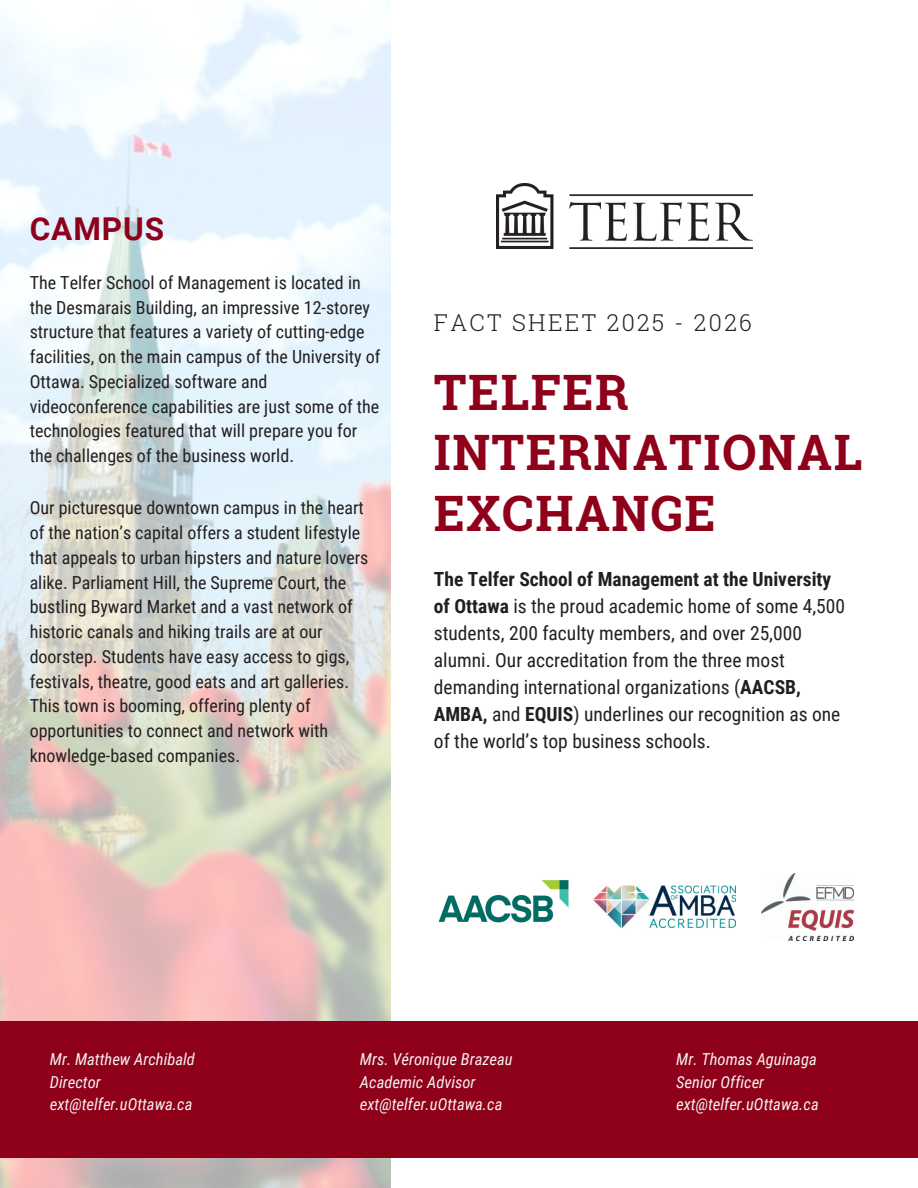
<style>
.page{position:relative;width:918px;height:1188px;background:#fff}
.page>*{position:absolute;margin:0;border:0;box-sizing:border-box;transform-origin:0 0}
.t1{font:700 48.9px/60.8px "Roboto Slab";letter-spacing:.03em;color:#8f001a}
.t2{font:700 31.5px "Roboto";letter-spacing:.03em;color:#8f001a}
.t3{font:300 23.25px "Roboto Slab";letter-spacing:.1em;color:#231f20}
.t4{font:19.5px/27px "Roboto Condensed";color:#231f20}
.t5{font:18px/24.8px "Roboto Condensed";color:#231f20}
.t6{font:italic 16.5px "Roboto Condensed";color:#f4f2ef}
.s1{font-weight:700}
</style>
<div class="page">
<img style="left:0;top:2px;width:390px;height:1186px">
<div style="left:0;top:1021px;width:918px;height:137px;background:#8f001a"></div>
<img style="left:496px;top:183px;width:257px;height:66px">
<img style="left:761px;top:874px;width:92px;height:66px">
<img style="left:438px;top:880px;width:131px;height:43px">
<img style="left:593px;top:886px;width:142px;height:42px">
<h4 class="t2" style="left:30px;top:211px;width:136px">CAMPUS</h4>
<h4 class="t5" style="left:30px;top:270px;width:352px">The Telfer School of Management is located in the Desmarais Building, an impressive 12-storey structure that features a variety of cutting-edge facilities, on the main campus of the University of Ottawa. Specialized software and videoconference capabilities are just some of the technologies featured that will prepare you for the challenges of the business world.</h4>
<p class="t5" style="left:30px;top:496px;width:340px">Our picturesque downtown campus in the heart of the nation’s capital offers a student lifestyle that appeals to urban hipsters and nature lovers alike. Parliament Hill, the Supreme Court, the bustling Byward Market and a vast network of historic canals and hiking trails are at our doorstep. Students have easy access to gigs, festivals, theatre, good eats and art galleries.<br>This town is booming, offering plenty of opportunities to connect and network with knowledge-based companies.</p>
<h3 class="t3" style="left:434px;top:307px;width:320px">FACT SHEET 2025 - 2026</h3>
<h2 class="t1" style="left:434px;top:360px;width:430px">TELFER<br>INTERNATIONAL<br>EXCHANGE</h2>
<h1 class="t4" style="left:434px;top:566px;width:413px"><span class="s1">The Telfer School of Management at the University of Ottawa</span> is the proud academic home of some 4,500 students, 200 faculty members, and over 25,000 alumni. Our accreditation from the three most demanding international organizations (<span class="s1">AACSB, AMBA,</span> and <span class="s1">EQUIS</span>) underlines our recognition as one of the world’s top business schools.</h1>
<p class="t6" style="left:50px;top:1050px;width:146px">Mr. Matthew Archibald</p>
<h4 class="t6" style="left:50px;top:1072px;width:52px">Director</h4>
<p class="t6" style="left:50px;top:1095px;width:144px">ext@telfer.uOttawa.ca</p>
<p class="t6" style="left:360px;top:1050px;width:154px">Mrs. Véronique Brazeau</p>
<p class="t6" style="left:360px;top:1072px;width:117px">Academic Advisor</p>
<p class="t6" style="left:360px;top:1095px;width:144px">ext@telfer.uOttawa.ca</p>
<p class="t6" style="left:676px;top:1050px;width:142px">Mr. Thomas Aguinaga</p>
<p class="t6" style="left:676px;top:1072px;width:89px">Senior Officer</p>
<p class="t6" style="left:676px;top:1095px;width:144px">ext@telfer.uOttawa.ca</p>
</div>
